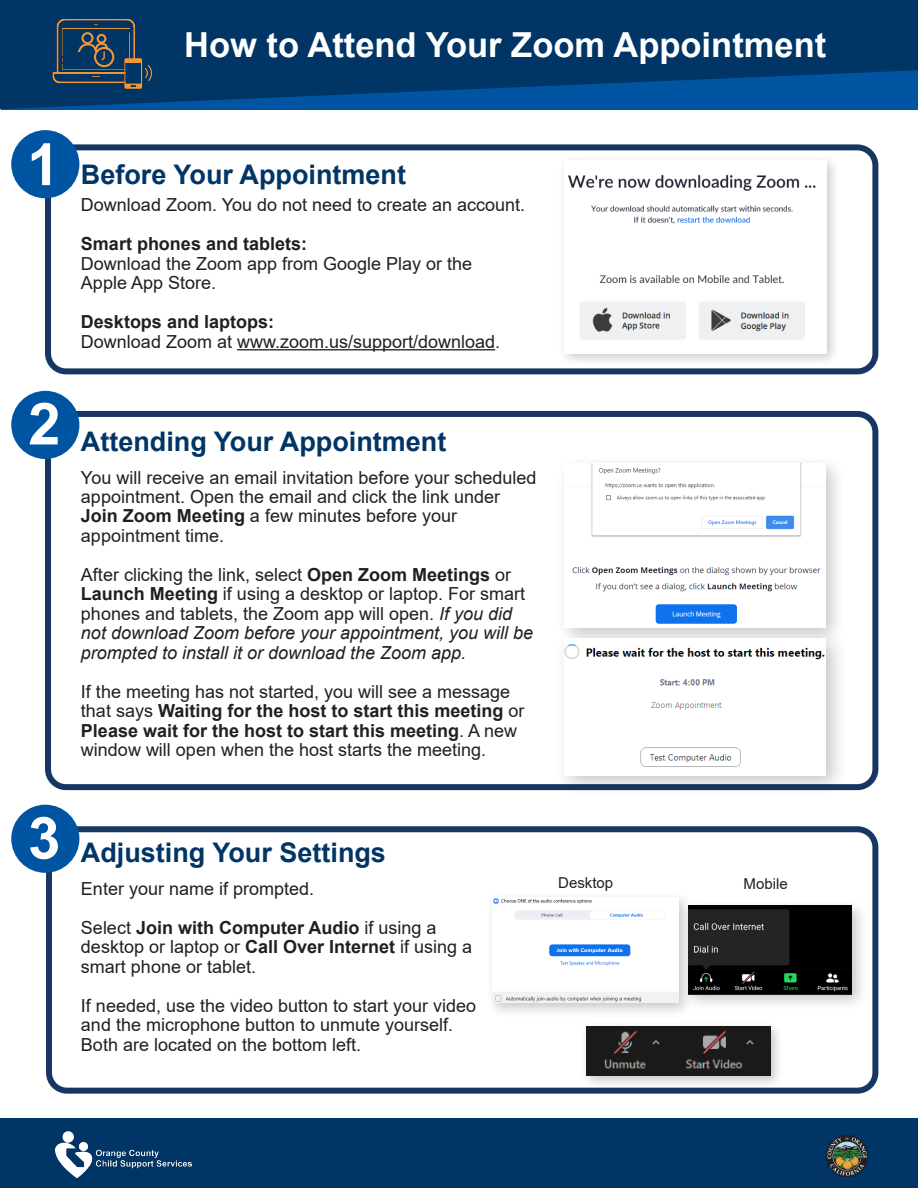
<style>
.page{position:relative;width:918px;height:1188px;background:#fff}
.page>*{position:absolute;margin:0;border:0;box-sizing:border-box;transform-origin:0 0}
.t1{font:700 58.2px "Arial";color:#fff}
.t2{font:700 34.5px "Arial";color:#fff}
.t3{font:700 27px "Arial";color:#003566}
.t4{font:18px/19.5px "Arial";color:#231f20}
.t5{font:700 18px "Arial";color:#231f20}
.t6{font:15px "Arial";color:#231f20}
.s1{font-weight:700}
.s2{font-style:italic}
</style>
<div class="page">
<div style="left:558px;top:154px;width:282px;height:213px;background:#231f20;opacity:.25"></div>
<img style="left:564px;top:160px;width:262px;height:193px">
<svg style="left:0;top:0;width:918px;height:109px;background:#003b71"></svg>
<div style="left:45px;top:411px;width:833px;height:379px;border:6px solid #183664;border-radius:18px"></div>
<div style="left:11px;top:391px;width:68px;height:68px;background:#0055a3;border-radius:50%"></div>
<svg style="left:30px;top:403px;width:28px;height:41px"></svg>
<img style="left:51px;top:19px;width:88px;height:65px">
<div style="left:81px;top:32px;width:13px;height:12px;border:2px solid #f19736;border-radius:50%"></div>
<div style="left:97px;top:34px;width:9px;height:10px;border:2px solid #f19736;border-radius:50%"></div>
<svg style="left:77px;top:42px;width:33px;height:20px"></svg>
<hr style="left:74px;top:52px;width:25px;height:3px;background:#003566">
<div style="left:94px;top:47px;width:20px;height:20px;border:2px solid #f19736;border-radius:50%"></div>
<img style="left:121px;top:56px;width:34px;height:35px">
<div style="left:45px;top:144px;width:833px;height:230px;border:6px solid #183664;border-radius:18px"></div>
<div style="left:11px;top:130px;width:68px;height:68px;background:#0055a3;border-radius:50%"></div>
<svg style="left:32px;top:143px;width:18px;height:42px"></svg>
<hr style="left:237px;top:349px;width:258px;height:1px;background:#231f20">
<div style="left:46px;top:826px;width:832px;height:268px;border:6px solid #183664;border-radius:18px"></div>
<div style="left:11px;top:805px;width:68px;height:68px;background:#0055a3;border-radius:50%"></div>
<div style="left:581px;top:1021px;width:203px;height:68px;background:#231f20;opacity:.25"></div>
<img style="left:587px;top:1026px;width:183px;height:50px">
<div style="left:0;top:1119px;width:918px;height:69px;background:#003566"></div>
<img style="left:827px;top:1135px;width:41px;height:42px">
<img style="left:56px;top:1131px;width:135px;height:47px">
<div style="left:556px;top:455px;width:290px;height:192px;background:#231f20;opacity:.25"></div>
<img style="left:565px;top:464px;width:260px;height:163px">
<div style="left:555px;top:628px;width:293px;height:169px;background:#231f20;opacity:.25"></div>
<img style="left:565px;top:638px;width:261px;height:137px">
<div style="left:681px;top:898px;width:188px;height:113px;background:#231f20;opacity:.25"></div>
<img style="left:694px;top:906px;width:158px;height:88px">
<div style="left:486px;top:890px;width:208px;height:128px;background:#231f20;opacity:.25"></div>
<img style="left:493px;top:897px;width:186px;height:106px">
<p class="t2" style="left:184px;top:20px;width:644px">How to Attend Your Zoom Appointment</p>
<p class="t3" style="left:81px;top:155px;width:327px">Before Your Appointment</p>
<p class="t4" style="left:81px;top:195px;width:446px">Download Zoom. You do not need to create an account.</p>
<p class="t5" style="left:81px;top:231px;width:228px">Smart phones and tablets:</p>
<p class="t4" style="left:81px;top:254px;width:393px">Download the Zoom app from Google Play or the</p>
<p class="t4" style="left:81px;top:273px;width:137px">Apple App Store.</p>
<p class="t5" style="left:81px;top:309px;width:195px">Desktops and laptops:</p>
<p class="t4" style="left:81px;top:332px;width:421px">Download Zoom at www.zoom.us/support/download.</p>
<p class="t1" style="left:28px;top:797px;width:34px">3</p>
<p class="t3" style="left:81px;top:423px;width:367px">Attending Your Appointment</p>
<p class="t4" style="left:81px;top:467px;width:457px">You will receive an email invitation before your scheduled appointment. Open the email and click the link under <span class="s1">Join Zoom Meeting</span> a few minutes before your appointment time.</p>
<p class="t4" style="left:81px;top:565px;width:454px">After clicking the link, select <span class="s1">Open Zoom Meetings</span> or <span class="s1">Launch Meeting</span> if using a desktop or laptop. For smart phones and tablets, the Zoom app will open. <span class="s2">If you did not download Zoom before your appointment, you will be prompted to install it or download the Zoom app.</span></p>
<p class="t4" style="left:81px;top:682px;width:445px">If the meeting has not started, you will see a message that says <span class="s1">Waiting for the host to start this meeting</span> or <span class="s1">Please wait for the host to start this meeting</span>. A new window will open when the host starts the meeting.</p>
<p class="t3" style="left:81px;top:833px;width:307px">Adjusting Your Settings</p>
<p class="t4" style="left:81px;top:879px;width:235px">Enter your name if prompted.</p>
<p class="t4" style="left:81px;top:918px;width:393px">Select <span class="s1">Join with Computer Audio</span> if using a desktop or laptop or <span class="s1">Call Over Internet</span> if using a smart phone or tablet.</p>
<p class="t4" style="left:81px;top:996px;width:397px">If needed, use the video button to start your video and the microphone button to unmute yourself.<br>Both are located on the bottom left.</p>
<p class="t6" style="left:558px;top:872px;width:57px">Desktop</p>
<p class="t6" style="left:744px;top:874px;width:46px">Mobile</p>
</div>
